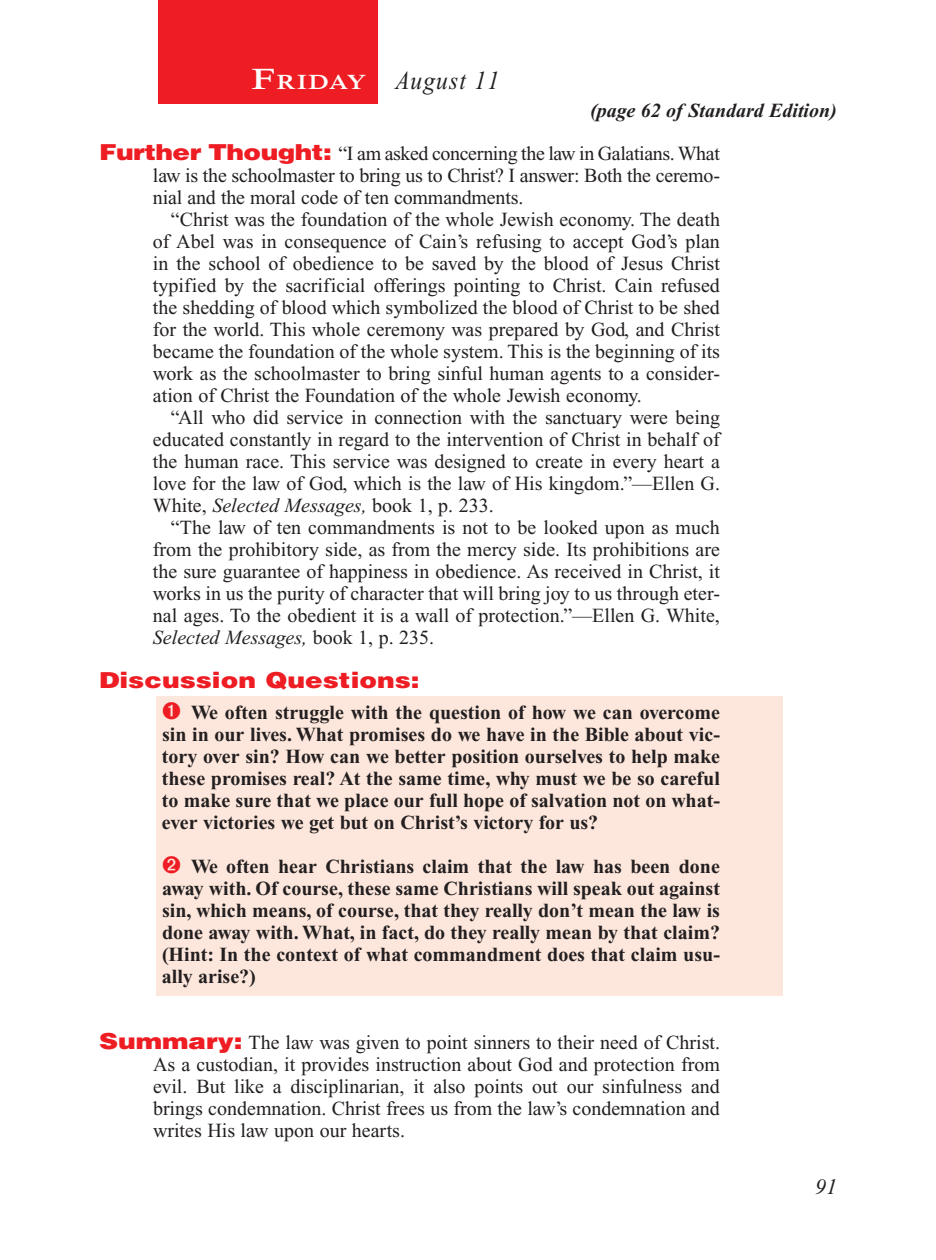
<style>
.page{position:relative;width:936px;height:1260px;background:#fff}
.page>*{position:absolute;margin:0;border:0;box-sizing:border-box;transform-origin:0 0}
.Lesson_Dates{font:italic 26px "Times New Roman PS Std";letter-spacing:.05em;color:#231f20;scale:.9 1}
.Question{font:900 22px "Helvetica LT Std";color:#ee1d23;scale:1.2 1}
.t1{font:italic 22px "Times New Roman PS Std";color:#231f20}
.Daily_Header{font:600 21px "Times NRMT Std";letter-spacing:.035em;color:#fff;scale:1.1 1}
.Body{font:20px/22px "Times New Roman PS Std";color:#231f20;text-align:justify}
.Numbered_Bullet_List{font:700 20px/22px "Times New Roman PS Std";color:#231f20;text-align:justify}
.Question-2{font:20px/22px "Times New Roman PS Std";color:#231f20}
.Question_NO_SB{font:20px/22px "Times New Roman PS Std";letter-spacing:-.01em;color:#231f20;text-align:justify}
.Page_from_SE{font:italic 700 20px "Times New Roman PS Std";color:#231f20}
.s1{font-size:30px}
.s2{font-family:"Helvetica LT Std";font-weight:900;font-size:22px;color:#ee1d23}
.s3{font-style:italic}
</style>
<div class="page">
<div style="left:158px;top:0;width:220px;height:103px;background:#ee1d23"></div>
<div style="left:157px;top:696px;width:626px;height:300px;background:#fde7dc"></div>
<p class="Daily_Header" style="left:252px;top:70px;width:106px"><span class="s1">F</span>riday</p>
<p class="Lesson_Dates" style="left:396px;top:66px;width:117px">August 11</p>
<p class="Page_from_SE" style="left:590px;top:100px;width:248px">(page 62 of Standard Edition)</p>
<p class="Question_NO_SB" style="left:153px;top:142px;width:568px;text-indent:-54px"><span class="s2">Further Thought:</span> “I am asked concerning the law in Galatians. What law is the schoolmaster to bring us to Christ? I answer: Both the ceremo&shy;nial and the moral code of ten commandments.</p>
<p class="Body" style="left:153px;top:208px;width:569px;text-indent:18px">“Christ was the foundation of the whole Jewish economy. The death of Abel was in consequence of Cain’s refusing to accept God’s plan in the school of obedience to be saved by the blood of Jesus Christ typified by the sacrificial offerings pointing to Christ. Cain refused the shedding of blood which symbolized the blood of Christ to be shed for the world. This whole ceremony was prepared by God, and Christ became the foundation of the whole system. This is the beginning of its work as the schoolmaster to bring sinful human agents to a consider&shy;ation of Christ the Foundation of the whole Jewish economy.</p>
<p class="Body" style="left:153px;top:406px;width:569px;text-indent:18px">“All who did service in connection with the sanctuary were being educated constantly in regard to the intervention of Christ in behalf of the human race. This service was designed to create in every heart a love for the law of God, which is the law of His kingdom.”—Ellen G.<br>White, <span class="s3">Selected Messages,</span> book 1, p. 233.</p>
<p class="Body" style="left:153px;top:516px;width:569px;text-indent:18px">“The law of ten commandments is not to be looked upon as much from the prohibitory side, as from the mercy side. Its prohibitions are the sure guarantee of happiness in obedience. As received in Christ, it works in us the purity of character that will bring joy to us through eter&shy;nal ages. To the obedient it is a wall of protection.”—Ellen G. White, <span class="s3">Selected Messages,</span> book 1, p. 235.</p>
<p class="Question" style="left:99px;top:666px;width:269px">Discussion Questions:</p>
<p class="Numbered_Bullet_List" style="left:162px;top:701px;width:560px;text-indent:29px">We often struggle with the question of how we can overcome sin in our lives. What promises do we have in the Bible about vic&shy;tory over sin? How can we better position ourselves to help make these promises real? At the same time, why must we be so careful to make sure that we place our full hope of salvation not on what&shy;ever victories we get but on Christ’s victory for us?</p>
<p class="Numbered_Bullet_List" style="left:162px;top:855px;width:560px;text-indent:29px">We often hear Christians claim that the law has been done away with. Of course, these same Christians will speak out against sin, which means, of course, that they really don’t mean the law is done away with. What, in fact, do they really mean by that claim? (Hint: In the context of what commandment does that claim usu&shy;ally arise?)</p>
<p class="Question-2" style="left:153px;top:1031px;width:569px;text-indent:-54px"><span class="s2">Summary:</span> The law was given to point sinners to their need of Christ.<br>As a custodian, it provides instruction about God and protection from evil. But like a disciplinarian, it also points out our sinfulness and brings condemnation. Christ frees us from the law’s condemnation and writes His law upon our hearts.</p>
<p class="t1" style="left:815px;top:1175px;width:23px">91</p>
</div>
